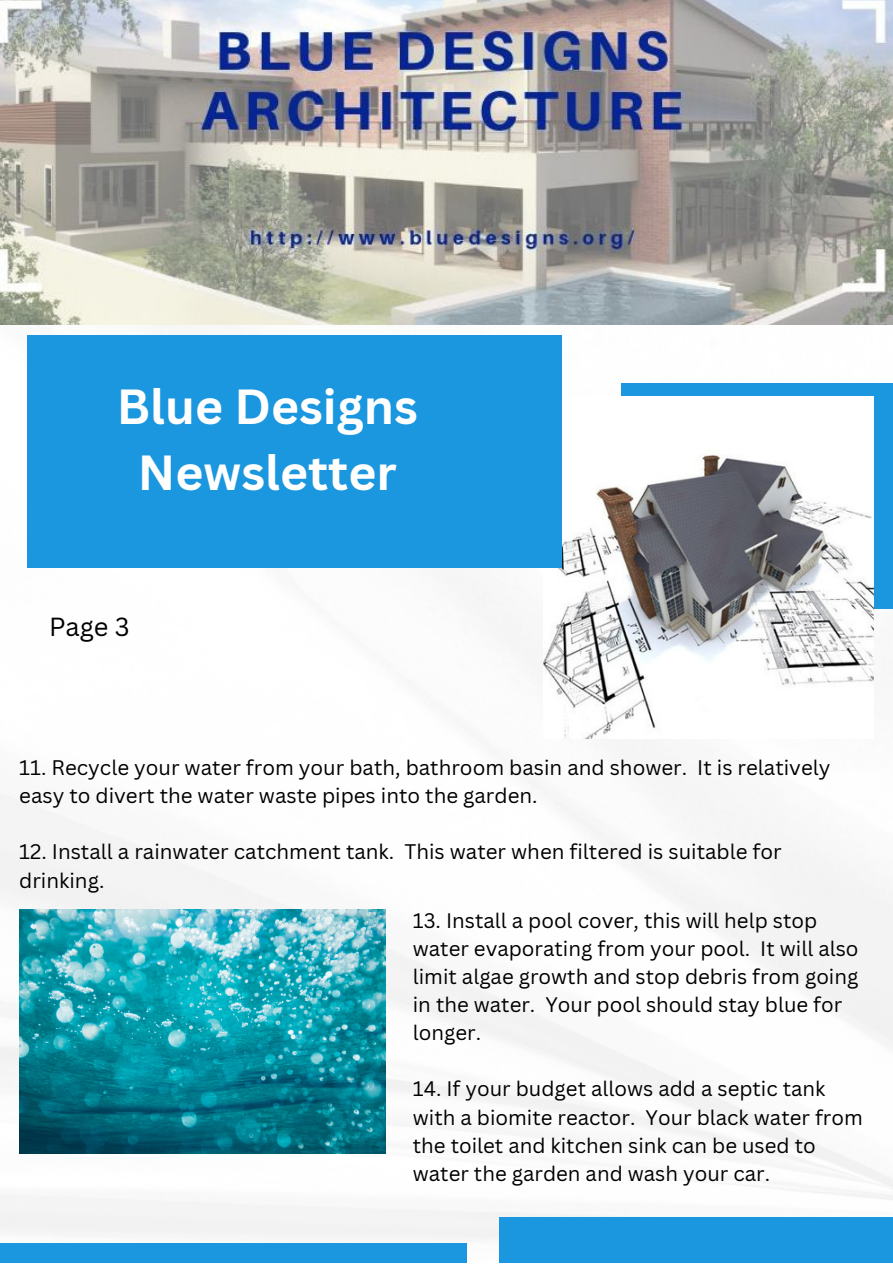
<style>
.page{position:relative;width:893px;height:1264px;background:#fff}
.page>*{position:absolute;margin:0;border:0;box-sizing:border-box;transform-origin:0 0}
.t1{font:700 48px/66.3px "Canva Sans";color:#fff;text-align:center}
.t2{font:25.5px "Canva Sans";color:#000}
.t3{font:20.55px/28px "Canva Sans";color:#000}
.t4{font:20.4px/28px "Canva Sans";color:#000}
</style>
<div class="page">
<img style="left:0;top:324px;width:892px;height:915px">
<div style="left:621px;top:383px;width:271px;height:226px;background:#1b97df"></div>
<img style="left:543px;top:397px;width:330px;height:341px">
<img style="left:0;top:0;width:892px;height:324px">
<div style="left:27px;top:335px;width:535px;height:232px;background:#1b97df"></div>
<div style="left:0;top:1243px;width:467px;height:19px;background:#1b97df"></div>
<div style="left:499px;top:1217px;width:393px;height:45px;background:#1b97df"></div>
<img style="left:19px;top:909px;width:367px;height:244px">
<p class="t1" style="left:117px;top:372px;width:302px">Blue Designs<br>Newsletter</p>
<p class="t2" style="left:49px;top:608px;width:82px">Page 3</p>
<p class="t3" style="left:19px;top:753px;width:812px">11. Recycle your water from your bath, bathroom basin and shower. It is relatively easy to divert the water waste pipes into the garden.</p>
<p class="t3" style="left:19px;top:837px;width:763px">12. Install a rainwater catchment tank. This water when filtered is suitable for drinking.</p>
<p class="t4" style="left:413px;top:905px;width:447px">13. Install a pool cover, this will help stop water evaporating from your pool. It will also limit algae growth and stop debris from going in the water. Your pool should stay blue for longer.</p>
<p class="t4" style="left:413px;top:1074px;width:451px">14. If your budget allows add a septic tank with a biomite reactor. Your black water from the toilet and kitchen sink can be used to water the garden and wash your car.</p>
</div>
